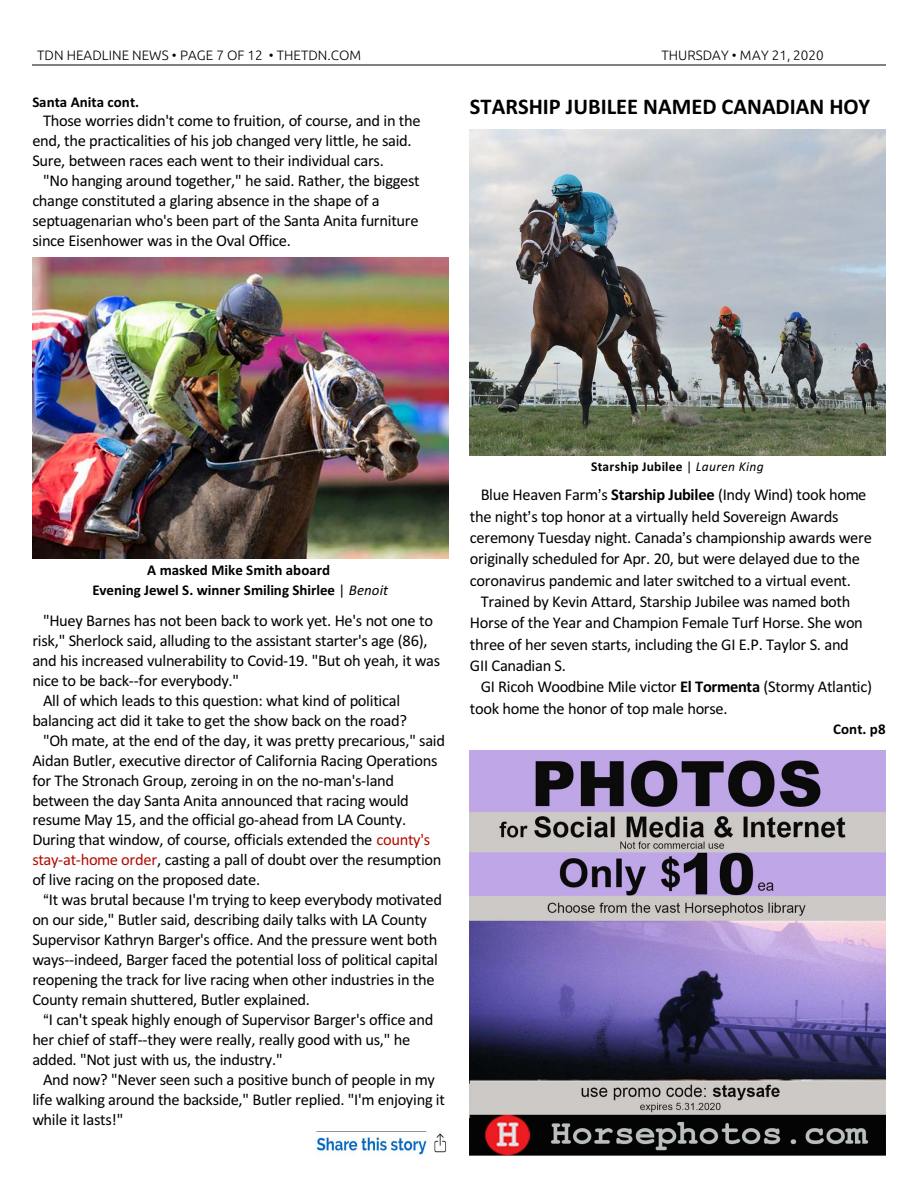
<style>
.page{position:relative;width:918px;height:1188px;background:#fff}
.page>*{position:absolute;margin:0;border:0;box-sizing:border-box;transform-origin:0 0}
.t1{font:700 22.5px "Calibri";color:#000}
.t2{font:16.5px/21.3px "Calibri";letter-spacing:-.02em;color:#000}
.t3{font:700 15px/20px "Calibri";color:#000;text-align:center}
.t4{font:300 13.5px "Ubuntu";color:#000}
.t5{font:700 13.5px "Calibri";letter-spacing:.02em;color:#000}
.s1{font-weight:400}
.s2{font-weight:400;font-style:italic}
.s3{color:#b30a00}
.s4{font-weight:700}
</style>
<div class="page">
<hr style="left:32px;top:64px;width:853px;height:1px;background:#808080">
<img style="left:470px;top:750px;width:416px;height:406px">
<img style="left:32px;top:257px;width:416px;height:302px">
<img style="left:470px;top:129px;width:416px;height:327px">
<img style="left:315px;top:1133px;width:131px;height:22px">
<p class="t4" style="left:37px;top:49px;width:325px">TDN HEADLINE NEWS • PAGE 7 OF 12 • THETDN.COM</p>
<p class="t4" style="left:662px;top:49px;width:164px">THURSDAY • MAY 21, 2020</p>
<p class="t3" style="left:32px;top:93px;width:108px">Santa Anita cont.</p>
<p class="t2" style="left:32px;top:112px;width:390px;line-height:20px;text-indent:11px">Those worries didn't come to fruition, of course, and in the end, the practicalities of his job changed very little, he said.<br>Sure, between races each went to their individual cars.</p>
<p class="t2" style="left:32px;top:172px;width:389px;line-height:20px;text-indent:11px">"No hanging around together," he said. Rather, the biggest change constituted a glaring absence in the shape of a septuagenarian who's been part of the Santa Anita furniture since Eisenhower was in the Oval Office.</p>
<h1 class="t1" style="left:470px;top:97px;width:402px">STARSHIP JUBILEE NAMED CANADIAN HOY</h1>
<p class="t3" style="left:92px;top:561px;width:297px">A masked Mike Smith aboard<br>Evening Jewel S. winner Smiling Shirlee <span class="s1">|</span> <span class="s2">Benoit</span></p>
<p class="t2" style="left:43px;top:611px;width:391px">"Huey Barnes has not been back to work yet. He's not one to</p>
<p class="t2" style="left:32px;top:631px;width:397px">risk," Sherlock said, alluding to the assistant starter's age (86),</p>
<p class="t2" style="left:32px;top:651px;width:409px">and his increased vulnerability to Covid-19. "But oh yeah, it was</p>
<p class="t2" style="left:32px;top:671px;width:208px">nice to be back--for everybody."</p>
<p class="t2" style="left:43px;top:691px;width:359px">All of which leads to this question: what kind of political</p>
<p class="t2" style="left:32px;top:711px;width:376px">balancing act did it take to get the show back on the road?</p>
<p class="t2" style="left:43px;top:731px;width:404px">"Oh mate, at the end of the day, it was pretty precarious," said</p>
<p class="t2" style="left:32px;top:751px;width:407px">Aidan Butler, executive director of California Racing Operations</p>
<p class="t2" style="left:32px;top:771px;width:363px">for The Stronach Group, zeroing in on the no-man's-land</p>
<p class="t2" style="left:32px;top:791px;width:378px">between the day Santa Anita announced that racing would</p>
<p class="t2" style="left:32px;top:811px;width:375px">resume May 15, and the official go-ahead from LA County.</p>
<p class="t2" style="left:32px;top:831px;width:399px">During that window, of course, officials extended the <span class="s3">county's</span></p>
<p class="t2" style="left:32px;top:851px;width:411px"><span class="s3">stay-at-home order</span>, casting a pall of doubt over the resumption</p>
<p class="t2" style="left:32px;top:871px;width:229px">of live racing on the proposed date.</p>
<p class="t2" style="left:49px;top:891px;width:395px">It was brutal because I'm trying to keep everybody motivated</p>
<p class="t2" style="left:32px;top:911px;width:396px">on our side," Butler said, describing daily talks with LA County</p>
<p class="t2" style="left:32px;top:931px;width:407px">Supervisor Kathryn Barger's office. And the pressure went both</p>
<p class="t2" style="left:32px;top:951px;width:407px">ways--indeed, Barger faced the potential loss of political capital</p>
<p class="t2" style="left:32px;top:971px;width:404px">reopening the track for live racing when other industries in the</p>
<p class="t2" style="left:32px;top:991px;width:279px">County remain shuttered, Butler explained.</p>
<p class="t2" style="left:49px;top:1011px;width:386px">I can't speak highly enough of Supervisor Barger's office and</p>
<p class="t2" style="left:32px;top:1030px;width:379px">her chief of staff--they were really, really good with us," he</p>
<p class="t2" style="left:32px;top:1050px;width:252px">added. "Not just with us, the industry."</p>
<p class="t2" style="left:43px;top:1070px;width:393px">And now? "Never seen such a positive bunch of people in my</p>
<p class="t2" style="left:32px;top:1090px;width:414px">life walking around the backside," Butler replied. "I'm enjoying it</p>
<p class="t2" style="left:32px;top:1110px;width:93px">while it lasts!"</p>
<p class="t5" style="left:591px;top:461px;width:174px">Starship Jubilee <span class="s1">|</span> <span class="s2">Lauren King</span></p>
<p class="t2" style="left:470px;top:485px;width:403px;text-indent:11px">Blue Heaven Farm s <span class="s4">Starship Jubilee</span> (Indy Wind) took home the night s top honor at a virtually held Sovereign Awards ceremony Tuesday night. Canada s championship awards were originally scheduled for Apr. 20, but were delayed due to the coronavirus pandemic and later switched to a virtual event.</p>
<p class="t2" style="left:470px;top:592px;width:394px;text-indent:11px">Trained by Kevin Attard, Starship Jubilee was named both Horse of the Year and Champion Female Turf Horse. She won three of her seven starts, including the GI E.P. Taylor S. and GII Canadian S.</p>
<p class="t2" style="left:470px;top:678px;width:404px;text-indent:11px">GI Ricoh Woodbine Mile victor <span class="s4">El Tormenta</span> (Stormy Atlantic) took home the honor of top male horse.</p>
<p class="t3" style="left:833px;top:720px;width:54px">Cont. p8</p>
</div>
